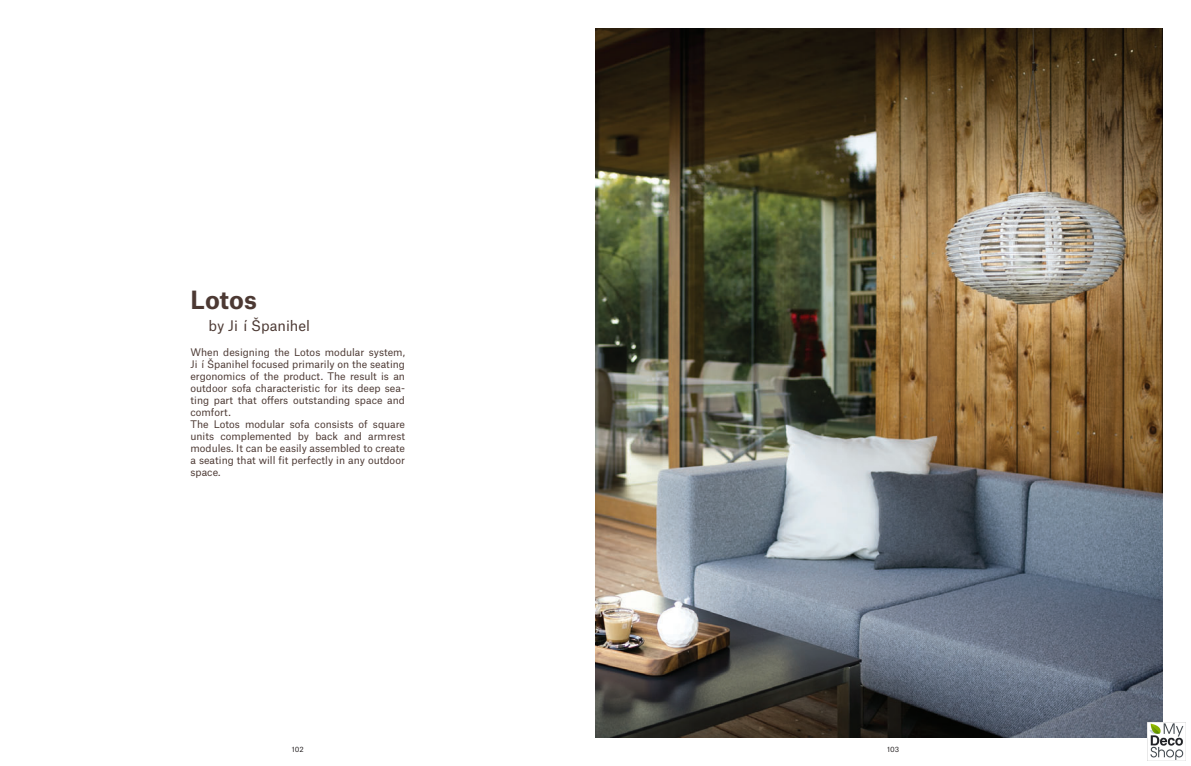
<style>
.page{position:relative;width:1191px;height:766px;background:#fff}
.page>*{position:absolute;margin:0;border:0;box-sizing:border-box;transform-origin:0 0}
.t1{font:700 24px "Atlas Grotesk";color:#4c3933}
.t2{font:14px "Atlas Grotesk";color:#4c3933}
.t3{font:10px/12px "Atlas Grotesk";color:#4c3933;text-align:justify}
.t4{font:7px "Atlas Grotesk";color:#231f20}
</style>
<div class="page">
<img style="left:595px;top:28px;width:567px;height:709px">
<img style="left:1147px;top:721px;width:38px;height:39px">
<p class="t1" style="left:190px;top:280px;width:68px">Lotos</p>
<p class="t3" style="left:190px;top:345px;width:216px">When designing the Lotos modular system, Jiří Španihel focused primarily on the seating ergonomics of the product. The result is an outdoor sofa characteristic for its deep sea&shy;ting part that offers outstanding space and comfort.</p>
<p class="t3" style="left:190px;top:417px;width:216px">The Lotos modular sofa consists of square units complemented by back and armrest modules. It can be easily assembled to create a seating that will fit perfectly in any outdoor space.</p>
<p class="t2" style="left:208px;top:314px;width:103px">by Jiří Španihel</p>
<p class="t4" style="left:292px;top:743px;width:13px">102</p>
<p class="t4" style="left:887px;top:743px;width:14px">103</p>
</div>
